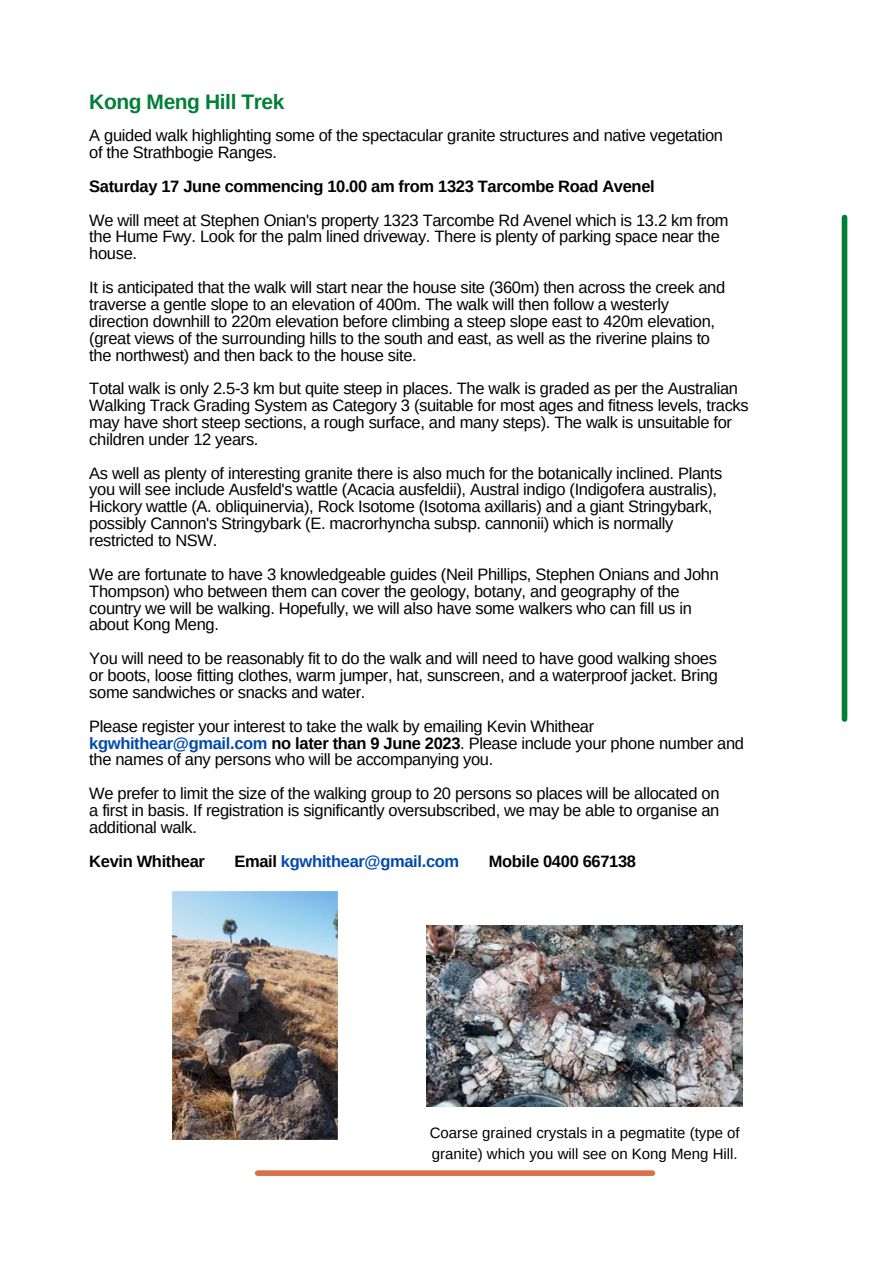
<style>
.page{position:relative;width:893px;height:1264px;background:#fff}
.page>*{position:absolute;margin:0;border:0;box-sizing:border-box;transform-origin:0 0}
.t1{font:700 21px "Arimo";letter-spacing:-.02em;color:#008037}
.t2{font:16.5px "Arimo";letter-spacing:-.02em;color:#000}
.t3{font:700 16.5px "Arimo";letter-spacing:-.02em;color:#000}
.t4{font:700 16.5px "Arimo";letter-spacing:-.02em;color:#004aad}
.t5{font:15px/20.2px "Arimo";color:#000}
.s1{font-weight:700;color:#004aad}
.s2{font-weight:700}
.s3{color:#000}
</style>
<div class="page">
<div style="left:841px;top:217px;width:6px;height:502px;background:#008037"></div>
<div style="left:257px;top:1170px;width:395px;height:5px;background:#d9704a"></div>
<img style="left:172px;top:892px;width:165px;height:247px">
<img style="left:426px;top:925px;width:316px;height:181px">
<img style="left:426px;top:925px;width:28px;height:29px">
<p class="t1" style="left:89px;top:90px;width:197px">Kong Meng Hill Trek</p>
<p class="t2" style="left:89px;top:126px;width:635px">A guided walk highlighting some of the spectacular granite structures and native vegetation</p>
<p class="t2" style="left:89px;top:143px;width:189px">of the Strathbogie Ranges.</p>
<p class="t3" style="left:89px;top:177px;width:567px">Saturday 17 June commencing 10.00 am from 1323 Tarcombe Road Avenel</p>
<p class="t2" style="left:89px;top:211px;width:640px">We will meet at Stephen Onian's property 1323 Tarcombe Rd Avenel which is 13.2 km from</p>
<p class="t2" style="left:89px;top:227px;width:632px">the Hume Fwy. Look for the palm lined driveway. There is plenty of parking space near the</p>
<p class="t2" style="left:89px;top:244px;width:49px">house.</p>
<p class="t2" style="left:89px;top:278px;width:637px">It is anticipated that the walk will start near the house site (360m) then across the creek and</p>
<p class="t2" style="left:89px;top:295px;width:581px">traverse a gentle slope to an elevation of 400m. The walk will then follow a westerly</p>
<p class="t2" style="left:89px;top:312px;width:627px">direction downhill to 220m elevation before climbing a steep slope east to 420m elevation,</p>
<p class="t2" style="left:89px;top:329px;width:622px">(great views of the surrounding hills to the south and east, as well as the riverine plains to</p>
<p class="t2" style="left:89px;top:345px;width:329px">the northwest) and then back to the house site.</p>
<p class="t2" style="left:89px;top:379px;width:650px">Total walk is only 2.5-3 km but quite steep in places. The walk is graded as per the Australian</p>
<p class="t2" style="left:89px;top:396px;width:661px">Walking Track Grading System as Category 3 (suitable for most ages and fitness levels, tracks</p>
<p class="t2" style="left:89px;top:413px;width:644px">may have short steep sections, a rough surface, and many steps). The walk is unsuitable for</p>
<p class="t2" style="left:89px;top:430px;width:171px">children under 12 years.</p>
<p class="t2" style="left:89px;top:463px;width:634px">As well as plenty of interesting granite there is also much for the botanically inclined. Plants</p>
<p class="t2" style="left:89px;top:480px;width:629px">you will see include Ausfeld's wattle (Acacia ausfeldii), Austral indigo (Indigofera australis),</p>
<p class="t2" style="left:89px;top:497px;width:624px">Hickory wattle (A. obliquinervia), Rock Isotome (Isotoma axillaris) and a giant Stringybark,</p>
<p class="t2" style="left:89px;top:514px;width:585px">possibly Cannon's Stringybark (E. macrorhyncha subsp. cannonii) which is normally</p>
<p class="t2" style="left:89px;top:531px;width:130px">restricted to NSW.</p>
<p class="t2" style="left:89px;top:565px;width:631px">We are fortunate to have 3 knowledgeable guides (Neil Phillips, Stephen Onians and John</p>
<p class="t2" style="left:89px;top:581px;width:592px">Thompson) who between them can cover the geology, botany, and geography of the</p>
<p class="t2" style="left:89px;top:598px;width:604px">country we will be walking. Hopefully, we will also have some walkers who can fill us in</p>
<p class="t2" style="left:89px;top:615px;width:131px">about Kong Meng.</p>
<p class="t2" style="left:89px;top:649px;width:629px">You will need to be reasonably fit to do the walk and will need to have good walking shoes</p>
<p class="t2" style="left:89px;top:666px;width:630px">or boots, loose fitting clothes, warm jumper, hat, sunscreen, and a waterproof jacket. Bring</p>
<p class="t2" style="left:89px;top:683px;width:277px">some sandwiches or snacks and water.</p>
<p class="t2" style="left:89px;top:716px;width:506px">Please register your interest to take the walk by emailing Kevin Whithear</p>
<p class="t2" style="left:89px;top:733px;width:656px"><span class="s1">kgwhithear@gmail.com</span> <span class="s2">no later than 9 June 2023</span>. Please include your phone number and</p>
<p class="t2" style="left:89px;top:750px;width:405px">the names of any persons who will be accompanying you.</p>
<p class="t2" style="left:89px;top:784px;width:631px">We prefer to limit the size of the walking group to 20 persons so places will be allocated on</p>
<p class="t2" style="left:89px;top:801px;width:631px">a first in basis. If registration is significantly oversubscribed, we may be able to organise an</p>
<p class="t2" style="left:89px;top:818px;width:109px">additional walk.</p>
<p class="t3" style="left:89px;top:851px;width:117px">Kevin Whithear</p>
<p class="t4" style="left:234px;top:851px;width:226px"><span class="s3">Email</span> kgwhithear@gmail.com</p>
<p class="t3" style="left:488px;top:851px;width:149px">Mobile 0400 667138</p>
<p class="t5" style="left:430px;top:1122px;width:311px">Coarse grained crystals in a pegmatite (type of granite) which you will see on Kong Meng Hill.</p>
</div>
